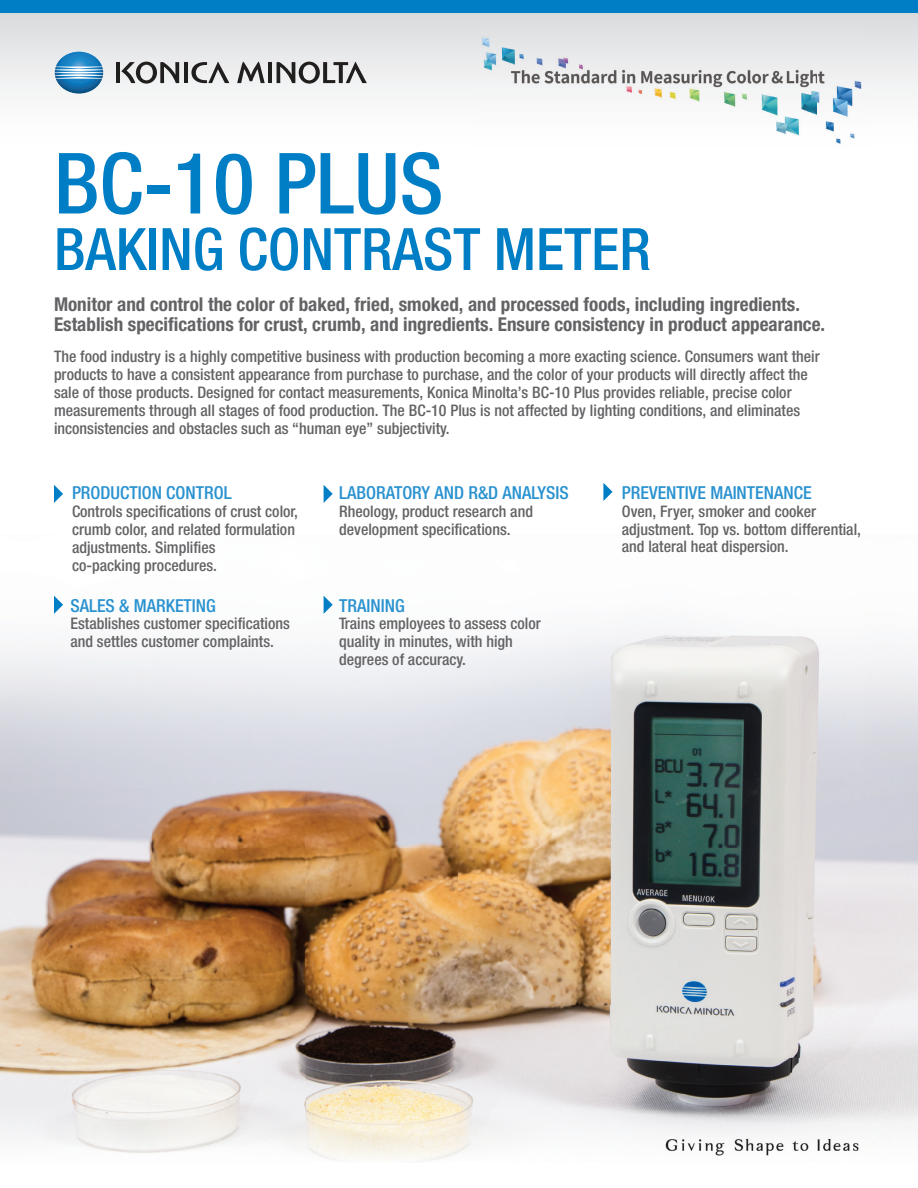
<style>
.page{position:relative;width:918px;height:1188px;background:#fff}
.page>*{position:absolute;margin:0;border:0;box-sizing:border-box;transform-origin:0 0}
.t1{font:500 condensed 84.6px "Helvetica Neue";color:#007ec5}
.t2{font:500 condensed 58.5px "Helvetica Neue";color:#007ec5}
.t3{font:700 condensed 19.05px/19px "Helvetica Neue";color:#636366}
.t4{font:500 condensed 18px "Helvetica Neue";color:#2992d0}
.t5{font:500 condensed 15.9px/18px "Helvetica Neue";color:#636366}
</style>
<div class="page">
<svg style="left:0;top:13px;width:918px;height:82px"></svg>
<img style="left:55px;top:52px;width:48px;height:42px">
<hr style="left:116px;top:62px;width:4px;height:21px;background:#211e1e">
<hr style="left:184px;top:62px;width:4px;height:21px;background:#211e1e">
<hr style="left:268px;top:62px;width:4px;height:21px;background:#211e1e">
<svg style="left:191px;top:62px;width:38px;height:21px"></svg>
<svg style="left:121px;top:62px;width:58px;height:22px"></svg>
<svg style="left:277px;top:62px;width:90px;height:22px"></svg>
<svg style="left:237px;top:61px;width:28px;height:22px"></svg>
<div style="left:0;top:0;width:918px;height:13px;background:#007ec5"></div>
<img style="left:0;top:595px;width:918px;height:411px">
<img style="left:0;top:1006px;width:408px;height:155px">
<img style="left:408px;top:1006px;width:510px;height:52px">
<img style="left:513px;top:1058px;width:405px;height:79px">
<img style="left:401px;top:1047px;width:112px;height:100px">
<svg style="left:324px;top:485px;width:9px;height:18px"></svg>
<svg style="left:54px;top:485px;width:9px;height:18px"></svg>
<svg style="left:603px;top:483px;width:10px;height:18px"></svg>
<svg style="left:324px;top:596px;width:9px;height:18px"></svg>
<svg style="left:54px;top:596px;width:9px;height:18px"></svg>
<img style="left:665px;top:1137px;width:194px;height:19px">
<img style="left:476px;top:30px;width:391px;height:114px">
<h1 class="t1" style="left:54px;top:133px;width:391px">BC-10 PLUS</h1>
<h2 class="t2" style="left:54px;top:214px;width:598px">BAKING CONTRAST METER</h2>
<p class="t3" style="left:54px;top:295px;width:773px">Monitor and control the color of baked, fried, smoked, and processed foods, including ingredients.<br>Establish specifications for crust, crumb, and ingredients. Ensure consistency in product appearance.</p>
<p class="t5" style="left:54px;top:348px;width:767px">The food industry is a highly competitive business with production becoming a more exacting science. Consumers want their products to have a consistent appearance from purchase to purchase, and the color of your products will directly affect the sale of those products. Designed for contact measurements, Konica Minolta’s BC-10 Plus provides reliable, precise color measurements through all stages of food production. The BC-10 Plus is not affected by lighting conditions, and eliminates inconsistencies and obstacles such as “human eye” subjectivity.</p>
<p class="t4" style="left:72px;top:482px;width:161px">PRODUCTION CONTROL</p>
<p class="t5" style="left:72px;top:502px;width:227px">Controls specifications of crust color, crumb color, and related formulation adjustments. Simplifies<br>co-packing procedures.</p>
<p class="t4" style="left:70px;top:594px;width:147px">SALES &amp; MARKETING</p>
<p class="t5" style="left:70px;top:615px;width:221px">Establishes customer specifications and settles customer complaints.</p>
<p class="t4" style="left:339px;top:482px;width:231px">LABORATORY AND R&amp;D ANALYSIS</p>
<p class="t5" style="left:339px;top:502px;width:195px">Rheology, product research and development specifications.</p>
<p class="t4" style="left:339px;top:594px;width:67px">TRAINING</p>
<p class="t5" style="left:339px;top:615px;width:203px">Trains employees to assess color quality in minutes, with high degrees of accuracy.</p>
<p class="t4" style="left:622px;top:482px;width:191px">PREVENTIVE MAINTENANCE</p>
<p class="t5" style="left:622px;top:502px;width:241px">Oven, Fryer, smoker and cooker adjustment. Top vs. bottom differential, and lateral heat dispersion.</p>
</div>
